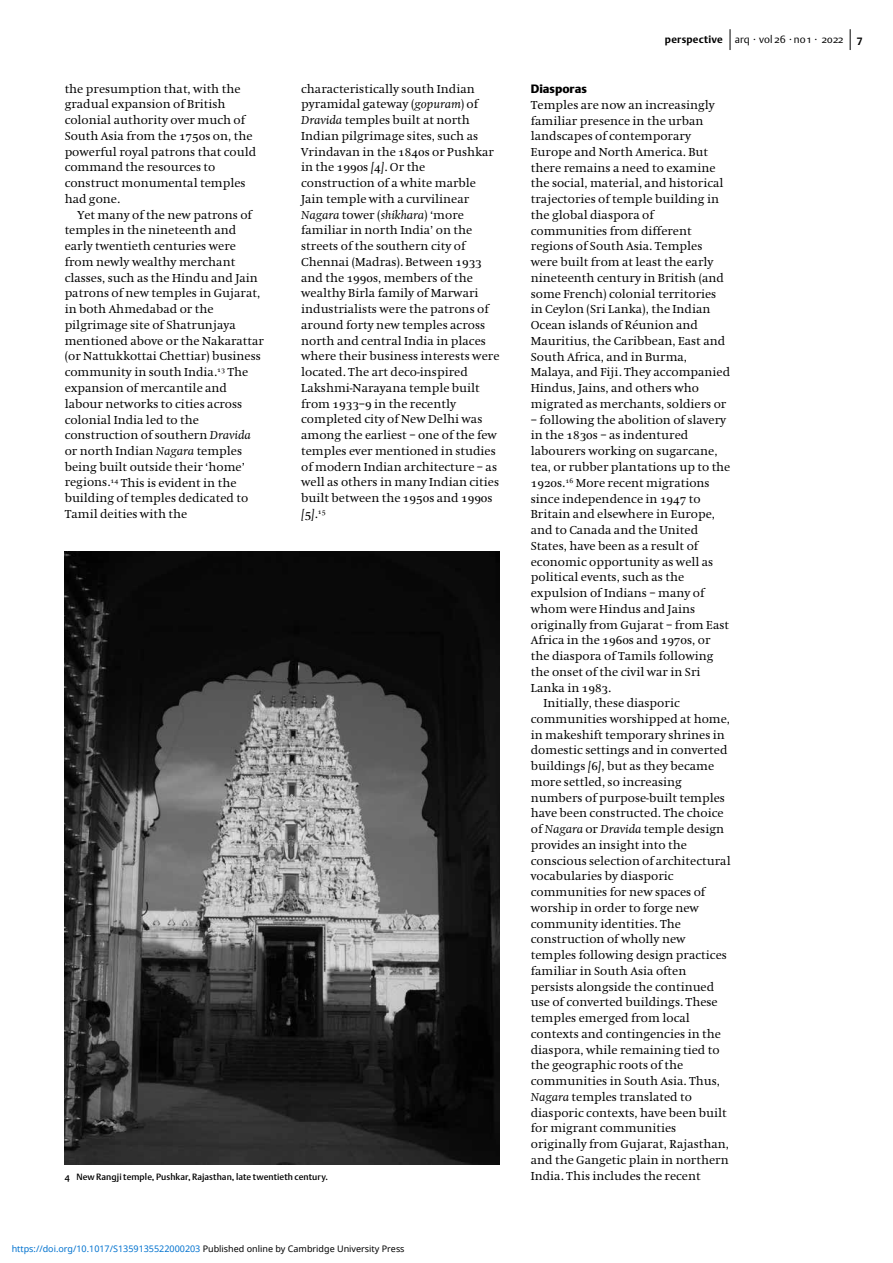
<style>
.page{position:relative;width:893px;height:1263px;background:#fff}
.page>*{position:absolute;margin:0;border:0;box-sizing:border-box;transform-origin:0 0}
.t1{font:12px/15.8px "Hollander";color:#000}
.t2{font:12px "DTL Argo ST Black";color:#000}
.t3{font:10.5px "DTL Argo ST Light";color:#000}
.t4{font:700 10.5px "DTL Argo ST";color:#000}
.t5{font:9px "Noto Sans";color:#0172cf}
.t6{font:9px "DTL Argo ST Medium";letter-spacing:.01em;color:#000}
.s1{font-family:"Hollander SC"}
.s2{font-style:italic}
.s3{font-family:"DTL Argo ST";font-weight:700}
.s4{color:#000}
</style>
<div class="page">
<svg style="left:730px;top:29px;width:1px;height:21px"></svg>
<svg style="left:850px;top:29px;width:1px;height:21px"></svg>
<img style="left:65px;top:551px;width:435px;height:613px">
<p class="t1" style="left:65px;top:81px;width:193px">the presumption that, with the gradual expansion of British colonial authority over much of<br>South Asia from the <span class="s1">1750</span>s on, the powerful royal patrons that could command the resources to construct monumental temples had gone.</p>
<p class="t1" style="left:65px;top:207px;width:201px;text-indent:13px">Yet many of the new patrons of temples in the nineteenth and early twentieth centuries were from newly wealthy merchant classes, such as the Hindu and Jain patrons of new temples in Gujarat, in both Ahmedabad or the pilgrimage site of Shatrunjaya mentioned above or the Nakarattar (or Nattukkottai Chettiar) business community in south India.<sup>13</sup> The expansion of mercantile and labour networks to cities across colonial India led to the construction of southern <span class="s2">Dravida </span>or north Indian <span class="s2">Nagara</span> temples being built outside their ‘home’ regions.<sup>14</sup> This is evident in the building of temples dedicated to<br>Tamil deities with the</p>
<p class="t1" style="left:301px;top:81px;width:200px">characteristically south Indian pyramidal gateway (<span class="s2">gopuram</span>) of<br><span class="s2">Dravida</span> temples built at north<br>Indian pilgrimage sites, such as<br>Vrindavan in the <span class="s1">1840</span>s or Pushkar in the <span class="s1">1990</span>s <span class="s2">[</span><span class="s1">4</span><span class="s2">]</span>. Or the construction of a white marble<br>Jain temple with a curvilinear<br><span class="s2">Nagara</span> tower (<span class="s2">shikhara</span>) ‘more familiar in north India’ on the streets of the southern city of<br>Chennai (Madras). Between <span class="s1">1933 </span>and the <span class="s1">1990</span>s, members of the wealthy Birla family of Marwari industrialists were the patrons of around forty new temples across north and central India in places where their business interests were located. The art deco-inspired<br>Lakshmi-Narayana temple built from <span class="s1">1933</span>–<span class="s1">9</span> in the recently completed city of New Delhi was among the earliest – one of the few temples ever mentioned in studies of modern Indian architecture – as well as others in many Indian cities built between the <span class="s1">1950</span>s and <span class="s1">1990</span>s <span class="s2">[</span><span class="s1">5</span><span class="s2">]</span>.<sup>15</sup></p>
<p class="t3" style="left:665px;top:33px;width:180px"><span class="s3">perspective</span> arq . vol 26 . no 1 . 2022</p>
<p class="t4" style="left:857px;top:33px;width:7px">7</p>
<p class="t2" style="left:531px;top:82px;width:58px">Diasporas</p>
<p class="t1" style="left:531px;top:97px;width:201px">Temples are now an increasingly familiar presence in the urban landscapes of contemporary<br>Europe and North America. But there remains a need to examine the social, material, and historical trajectories of temple building in the global diaspora of communities from different regions of South Asia. Temples were built from at least the early nineteenth century in British (and some French) colonial territories in Ceylon (Sri Lanka), the Indian<br>Ocean islands of Réunion and<br>Mauritius, the Caribbean, East and<br>South Africa, and in Burma,<br>Malaya, and Fiji. They accompanied<br>Hindus, Jains, and others who migrated as merchants, soldiers or</p>
<p class="t1" style="left:531px;top:412px;width:197px">– following the abolition of slavery</p>
<p class="t1" style="left:531px;top:428px;width:159px">in the <span class="s1">1830</span>s – as indentured</p>
<p class="t1" style="left:531px;top:443px;width:188px">labourers working on sugarcane,</p>
<p class="t1" style="left:531px;top:459px;width:201px">tea, or rubber plantations up to the</p>
<p class="t1" style="left:531px;top:475px;width:180px"><span class="s1">1920</span>s.<sup>16</sup> More recent migrations</p>
<p class="t1" style="left:531px;top:491px;width:171px">since independence in <span class="s1">1947</span> to</p>
<p class="t1" style="left:531px;top:507px;width:186px">Britain and elsewhere in Europe,</p>
<p class="t1" style="left:531px;top:522px;width:169px">and to Canada and the United</p>
<p class="t1" style="left:531px;top:538px;width:169px">States, have been as a result of</p>
<p class="t1" style="left:531px;top:554px;width:184px">economic opportunity as well as</p>
<p class="t1" style="left:531px;top:569px;width:155px">political events, such as the</p>
<p class="t1" style="left:531px;top:585px;width:175px">expulsion of Indians – many of</p>
<p class="t1" style="left:531px;top:601px;width:166px">whom were Hindus and Jains</p>
<p class="t1" style="left:531px;top:617px;width:200px">originally from Gujarat – from East</p>
<p class="t1" style="left:531px;top:632px;width:181px">Africa in the <span class="s1">1960</span>s and <span class="s1">1970</span>s, or</p>
<p class="t1" style="left:531px;top:648px;width:184px">the diaspora of Tamils following</p>
<p class="t1" style="left:531px;top:664px;width:171px">the onset of the civil war in Sri</p>
<p class="t1" style="left:531px;top:680px;width:82px">Lanka in <span class="s1">1983</span>.</p>
<p class="t1" style="left:544px;top:695px;width:138px">Initially, these diasporic</p>
<p class="t1" style="left:531px;top:711px;width:201px">communities worshipped at home,</p>
<p class="t1" style="left:531px;top:727px;width:196px">in makeshift temporary shrines in</p>
<p class="t1" style="left:531px;top:743px;width:198px">domestic settings and in converted</p>
<p class="t1" style="left:531px;top:758px;width:185px">buildings <span class="s2">[</span><span class="s1">6</span><span class="s2">]</span>, but as they became</p>
<p class="t1" style="left:531px;top:774px;width:153px">more settled, so increasing</p>
<p class="t1" style="left:531px;top:790px;width:196px">numbers of purpose-built temples</p>
<p class="t1" style="left:531px;top:806px;width:194px">have been constructed. The choice</p>
<p class="t1" style="left:531px;top:821px;width:195px">of <span class="s2">Nagara</span> or <span class="s2">Dravida</span> temple design</p>
<p class="t1" style="left:531px;top:837px;width:158px">provides an insight into the</p>
<p class="t1" style="left:531px;top:853px;width:201px">conscious selection of architectural</p>
<p class="t1" style="left:531px;top:869px;width:144px">vocabularies by diasporic</p>
<p class="t1" style="left:531px;top:884px;width:176px">communities for new spaces of</p>
<p class="t1" style="left:531px;top:900px;width:170px">worship in order to forge new</p>
<p class="t1" style="left:531px;top:916px;width:152px">community identities. The</p>
<p class="t1" style="left:531px;top:932px;width:156px">construction of wholly new</p>
<p class="t1" style="left:531px;top:947px;width:198px">temples following design practices</p>
<p class="t1" style="left:531px;top:963px;width:157px">familiar in South Asia often</p>
<p class="t1" style="left:531px;top:979px;width:185px">persists alongside the continued</p>
<p class="t1" style="left:531px;top:995px;width:188px">use of converted buildings. These</p>
<p class="t1" style="left:531px;top:1010px;width:160px">temples emerged from local</p>
<p class="t1" style="left:531px;top:1026px;width:192px">contexts and contingencies in the</p>
<p class="t1" style="left:531px;top:1042px;width:190px">diaspora, while remaining tied to</p>
<p class="t1" style="left:531px;top:1058px;width:154px">the geographic roots of the</p>
<p class="t1" style="left:531px;top:1073px;width:191px">communities in South Asia. Thus,</p>
<p class="t1" style="left:531px;top:1089px;width:163px"><span class="s2">Nagara</span> temples translated to</p>
<p class="t1" style="left:531px;top:1105px;width:198px">diasporic contexts, have been built</p>
<p class="t1" style="left:531px;top:1121px;width:147px">for migrant communities</p>
<p class="t1" style="left:531px;top:1136px;width:200px">originally from Gujarat, Rajasthan,</p>
<p class="t1" style="left:531px;top:1152px;width:199px">and the Gangetic plain in northern</p>
<p class="t6" style="left:65px;top:1171px;width:265px">4 New Rangji temple, Pushkar, Rajasthan, late twentieth century.</p>
<p class="t1" style="left:531px;top:1168px;width:171px">India. This includes the recent</p>
<p class="t5" style="left:12px;top:1243px;width:394px">https://doi.org/10.1017/S1359135522000203 <span class="s4">Published online by Cambridge University Press</span></p>
</div>
